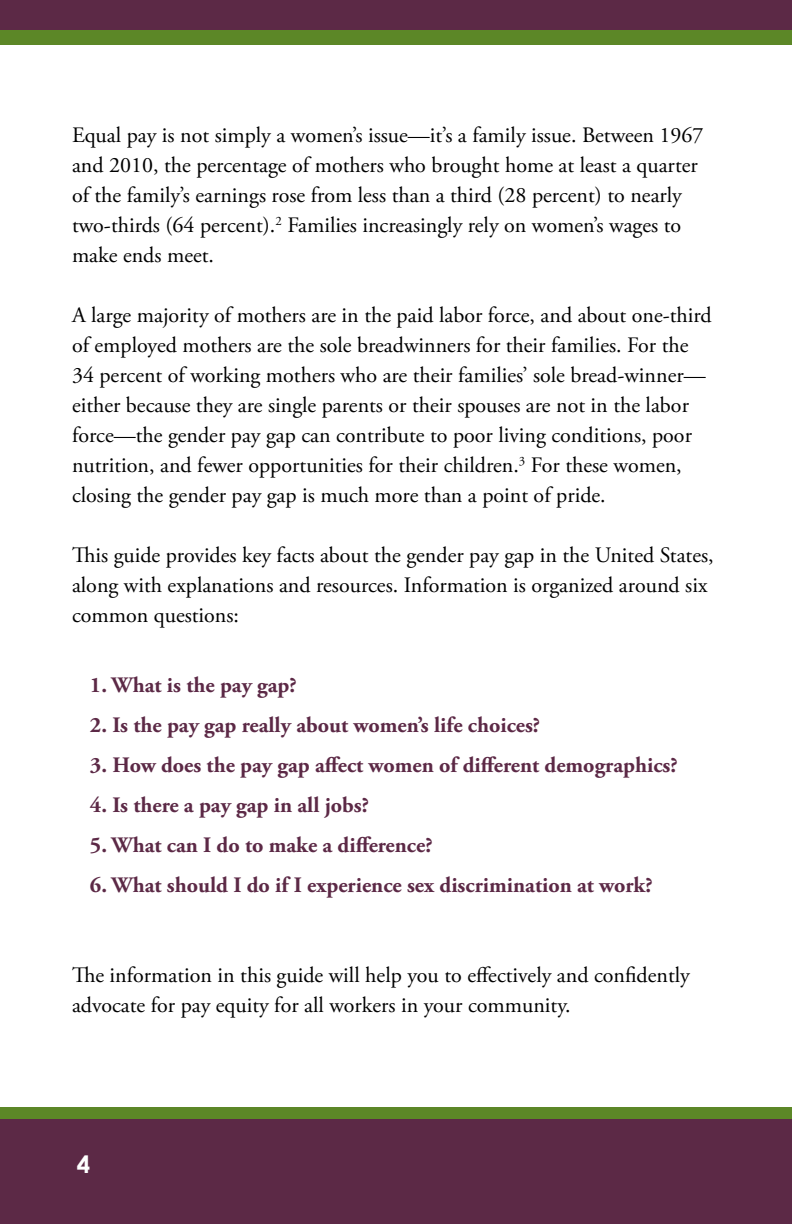
<style>
.page{position:relative;width:792px;height:1224px;background:#fff}
.page>*{position:absolute;margin:0;border:0;box-sizing:border-box;transform-origin:0 0}
.t1{font:700 24px "Century Gothic";color:#fff}
.t2{font:22px/30px "Adobe Garamond Pro";color:#000}
.t3{font:700 22px "Adobe Garamond Pro";color:#5c2946}
</style>
<div class="page">
<div style="left:0;top:1107px;width:792px;height:117px;background:#5c8727"></div>
<div style="left:0;top:1119px;width:792px;height:105px;background:#5c2946"></div>
<div style="left:0;top:0;width:792px;height:45px;background:#5c8727"></div>
<div style="left:0;top:0;width:792px;height:30px;background:#5c2946"></div>
<p class="t2" style="left:72px;top:121px;width:633px">Equal pay is not simply a women’s issue—it’s a family issue. Between 1967 and 2010, the percentage of mothers who brought home at least a quarter of the family’s earnings rose from less than a third (28 percent) to nearly two-thirds (64 percent).<sup>2</sup> Families increasingly rely on women’s wages to make ends meet.</p>
<p class="t2" style="left:72px;top:301px;width:641px">A large majority of mothers are in the paid labor force, and about one-third of employed mothers are the sole breadwinners for their families. For the 34 percent of working mothers who are their families’ sole bread-winner— either because they are single parents or their spouses are not in the labor force—the gender pay gap can contribute to poor living conditions, poor nutrition, and fewer opportunities for their children.<sup>3</sup> For these women, closing the gender pay gap is much more than a point of pride.</p>
<p class="t2" style="left:72px;top:541px;width:643px">This guide provides key facts about the gender pay gap in the United States, along with explanations and resources. Information is organized around six common questions:</p>
<p class="t3" style="left:90px;top:672px;width:208px">1. What is the pay gap?</p>
<p class="t3" style="left:90px;top:712px;width:452px">2. Is the pay gap really about women’s life choices?</p>
<p class="t3" style="left:90px;top:752px;width:589px">3. How does the pay gap affect women of different demographics?</p>
<p class="t3" style="left:90px;top:792px;width:281px">4. Is there a pay gap in all jobs?</p>
<p class="t3" style="left:90px;top:832px;width:344px">5. What can I do to make a difference?</p>
<p class="t3" style="left:90px;top:872px;width:564px">6. What should I do if I experience sex discrimination at work?</p>
<p class="t2" style="left:72px;top:961px;width:619px">The information in this guide will help you to effectively and confidently advocate for pay equity for all workers in your community.</p>
<p class="t1" style="left:77px;top:1149px;width:15px">4</p>
</div>
